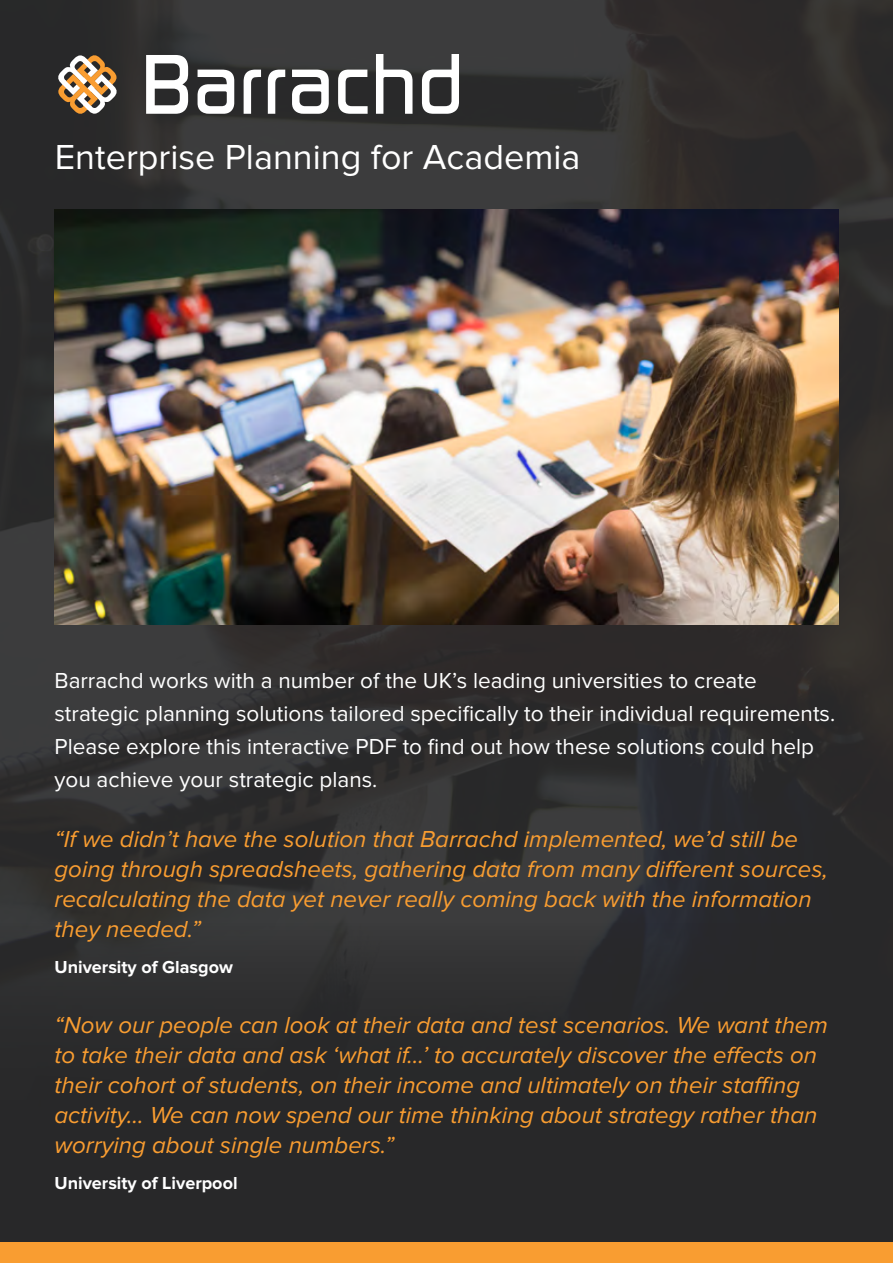
<style>
.page{position:relative;width:893px;height:1263px;background:#fff}
.page>*{position:absolute;margin:0;border:0;box-sizing:border-box;transform-origin:0 0}
.t1{font:36px "Proxima Nova";color:#fff}
.t2{font:italic 24px/30px "Proxima Nova";color:#f99d31}
.t3{font:22.5px/33px "Proxima Nova";color:#fff}
.t4{font:700 18px "Proxima Nova";color:#fff}
</style>
<div class="page">
<img style="left:0;top:0;width:893px;height:923px">
<div style="left:0;top:923px;width:893px;height:340px;background:#282829"></div>
<div style="left:0;top:1242px;width:893px;height:21px;background:#f99d31"></div>
<img style="left:54px;top:209px;width:784px;height:416px">
<svg style="left:146px;top:55px;width:42px;height:59px"></svg>
<svg style="left:198px;top:70px;width:36px;height:44px"></svg>
<svg style="left:244px;top:70px;width:17px;height:44px"></svg>
<svg style="left:268px;top:70px;width:17px;height:44px"></svg>
<svg style="left:292px;top:70px;width:37px;height:44px"></svg>
<svg style="left:338px;top:70px;width:30px;height:44px"></svg>
<svg style="left:376px;top:54px;width:36px;height:60px"></svg>
<svg style="left:422px;top:54px;width:37px;height:60px"></svg>
<svg style="left:58px;top:54px;width:60px;height:60px"></svg>
<h1 class="t1" style="left:55px;top:137px;width:527px">Enterprise Planning for Academia</h1>
<p class="t3" style="left:55px;top:665px;width:782px">Barrachd works with a number of the UK’s leading universities to create strategic planning solutions tailored specifically to their individual requirements.<br>Please explore this interactive PDF to find out how these solutions could help you achieve your strategic plans.</p>
<p class="t2" style="left:55px;top:825px;width:775px">“If we didn’t have the solution that Barrachd implemented, we’d still be going through spreadsheets, gathering data from many different sources, recalculating the data yet never really coming back with the information they needed.”</p>
<p class="t4" style="left:55px;top:957px;width:180px">University of Glasgow</p>
<p class="t2" style="left:55px;top:1011px;width:775px">“Now our people can look at their data and test scenarios. We want them to take their data and ask ‘what if…’ to accurately discover the effects on their cohort of students, on their income and ultimately on their staffing activity… We can now spend our time thinking about strategy rather than worrying about single numbers.”</p>
<p class="t4" style="left:55px;top:1173px;width:185px">University of Liverpool</p>
</div>
